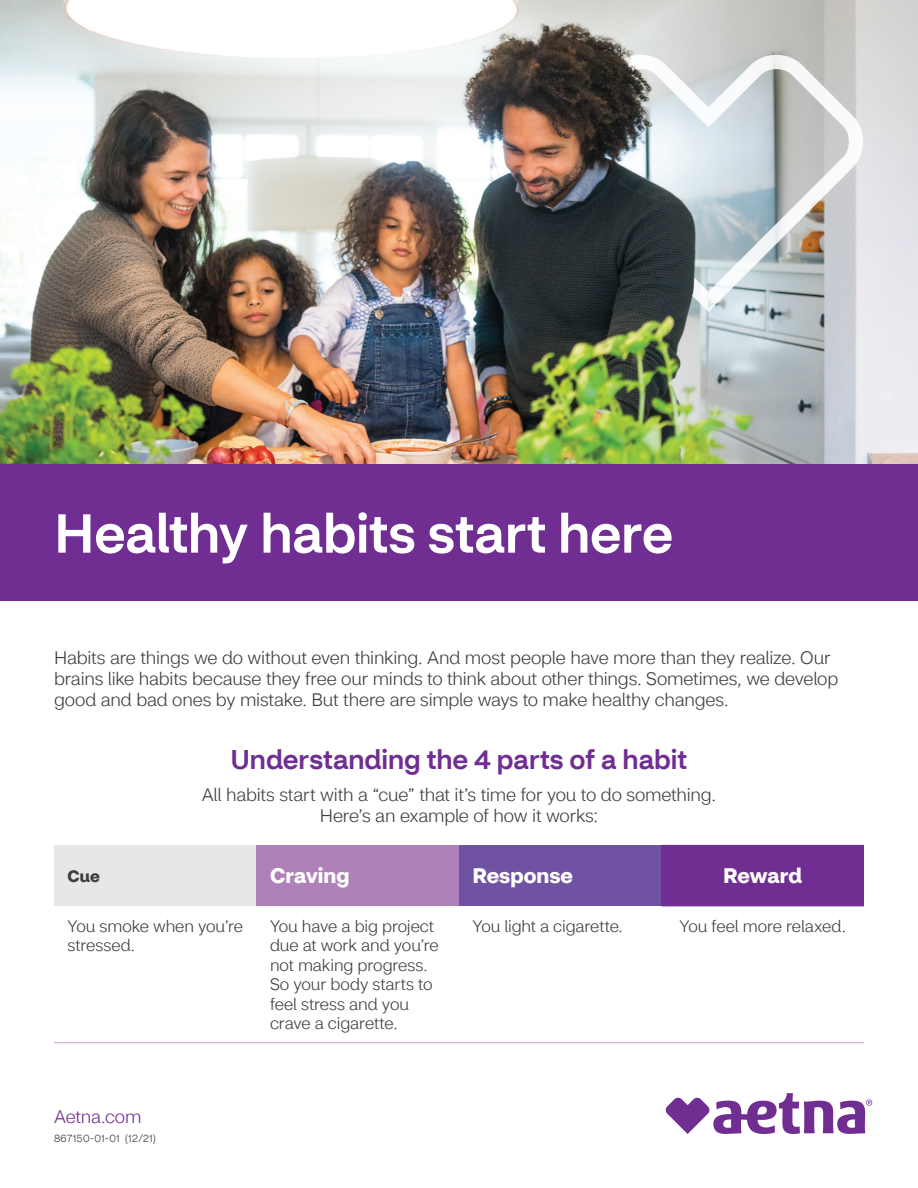
<style>
.page{position:relative;width:918px;height:1188px;background:#fff}
.page>*{position:absolute;margin:0;border:0;box-sizing:border-box;transform-origin:0 0}
.t1{font:500 54px "CVS Health Sans";letter-spacing:-.005em;color:#fff}
.t2{font:500 27px "CVS Health Sans";color:#702d92}
.t3{font:700 21px "CVS Health Sans";color:#fff}
.t4{font:300 18px/21px "CVS Health Sans";letter-spacing:-.01em;color:#3e3e3f}
.t5{font:300 18px "CVS Health Sans";letter-spacing:-.015em;color:#702d92}
.t6{font:300 16.5px/19.5px "CVS Health Sans";letter-spacing:-.005em;color:#3e3e3f}
.t7{font:700 16.5px "CVS Health Sans";color:#3e3e3f}
.t8{font:300 10.5px "CVS Health Sans";letter-spacing:.015em;color:#3e3e3f}
</style>
<div class="page">
<div style="left:54px;top:845px;width:202px;height:61px;background:#e6e7e9"></div>
<div style="left:256px;top:845px;width:203px;height:61px;background:#b081b9"></div>
<div style="left:459px;top:845px;width:203px;height:61px;background:#6f52a1"></div>
<div style="left:662px;top:845px;width:202px;height:61px;background:#702d92"></div>
<hr style="left:54px;top:1042px;width:202px;height:1px;background:#c7a2cb">
<hr style="left:256px;top:1042px;width:203px;height:1px;background:#c7a2cb">
<hr style="left:459px;top:1042px;width:203px;height:1px;background:#c7a2cb">
<hr style="left:662px;top:1042px;width:202px;height:1px;background:#c7a2cb">
<hr style="left:662px;top:906px;width:202px;height:1px;background:#702d92">
<img style="left:0;top:0;width:918px;height:464px">
<div style="left:0;top:464px;width:918px;height:137px;background:#702d92"></div>
<svg style="left:665px;top:1093px;width:207px;height:41px"></svg>
<h1 class="t1" style="left:54px;top:500px;width:621px">Healthy habits start here</h1>
<p class="t4" style="left:54px;top:648px;width:786px">Habits are things we do without even thinking. And most people have more than they realize. Our brains like habits because they free our minds to think about other things. Sometimes, we develop good and bad ones by mistake. But there are simple ways to make healthy changes.</p>
<h2 class="t2" style="left:231px;top:743px;width:458px">Understanding the 4 parts of a habit</h2>
<p class="t4" style="left:202px;top:784px;width:516px">All habits start with a “cue” that it’s time for you to do something.</p>
<p class="t4" style="left:320px;top:805px;width:280px">Here’s an example of how it works:</p>
<p class="t7" style="left:68px;top:866px;width:34px">Cue</p>
<p class="t6" style="left:68px;top:916px;width:177px">You smoke when you’re stressed.</p>
<p class="t3" style="left:270px;top:863px;width:81px">Craving</p>
<p class="t6" style="left:270px;top:916px;width:170px">You have a big project due at work and you’re not making progress.<br>So your body starts to feel stress and you crave a cigarette.</p>
<p class="t5" style="left:54px;top:1106px;width:89px">Aetna.com</p>
<p class="t8" style="left:54px;top:1132px;width:104px">867150-01-01 (12/21)</p>
<p class="t3" style="left:473px;top:863px;width:102px">Response</p>
<p class="t6" style="left:473px;top:916px;width:152px">You light a cigarette.</p>
<p class="t3" style="left:723px;top:863px;width:80px">Reward</p>
<p class="t6" style="left:680px;top:916px;width:168px">You feel more relaxed.</p>
</div>
